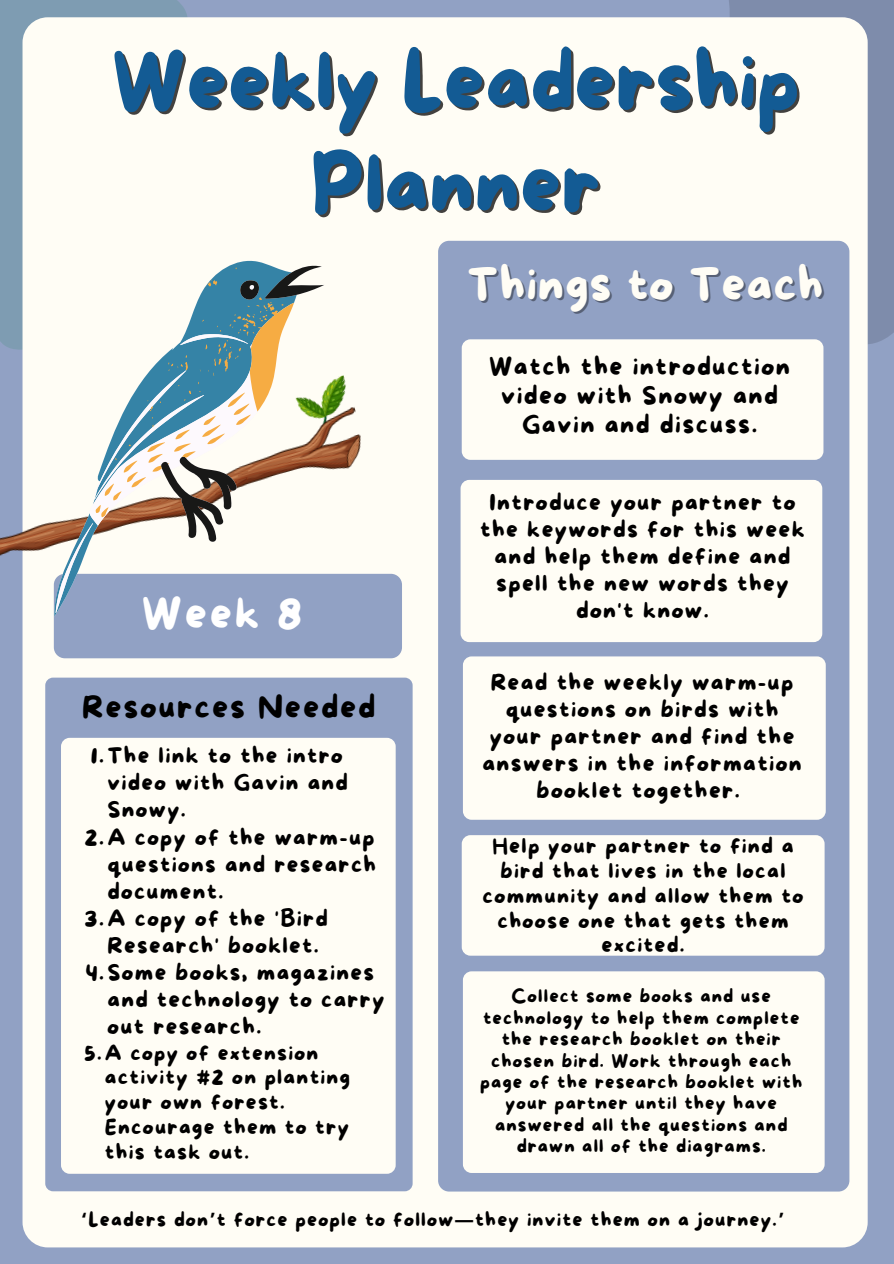
<style>
.page{position:relative;width:894px;height:1264px;background:#fff}
.page>*{position:absolute;margin:0;border:0;box-sizing:border-box;transform-origin:0 0}
.t1{font:80.7px/102.4px "More Sugar";color:#135b94;text-align:center}
.t2{font:46.8px "More Sugar";letter-spacing:.02em;color:#fffdf5}
.t3{font:43.5px "More Sugar";color:#fff}
.t4{font:31.5px "More Sugar";letter-spacing:.06em;color:#000}
.t5{font:25.2px/29.2px "More Sugar";letter-spacing:.06em;color:#000;text-align:center}
.t6{font:22.95px/27px "More Sugar";letter-spacing:.06em;color:#000;text-align:center}
.t7{font:22.5px "More Sugar";letter-spacing:.06em;color:#000}
.t8{font:21.45px/24.8px "More Sugar";letter-spacing:.06em;color:#000;text-align:center}
.t9{font:21px/24.8px "More Sugar";letter-spacing:.06em;color:#000}
.t10{font:19.5px "More Sugar";letter-spacing:.06em;color:#000}
.t11{font:18.45px/21.5px "More Sugar";letter-spacing:.06em;color:#000;text-align:center}
.s1{font-family:"Noto Sans Gurmukhi";font-weight:700}
</style>
<div class="page">
<div style="left:0;top:0;width:893px;height:1263px;background:#91a1c4"></div>
<div style="left:0;top:0;width:187px;height:359px;background:#7e9cb2"></div>
<svg style="left:729px;top:0;width:164px;height:374px;fill:#7e8cab"></svg>
<div style="left:23px;top:17px;width:844px;height:1230px;background:#fffdf5;border-radius:25px"></div>
<div style="left:438px;top:241px;width:411px;height:950px;background:#91a1c4;border-radius:11px"></div>
<div style="left:461px;top:339px;width:362px;height:121px;background:#fffdf5;border-radius:9px"></div>
<div style="left:460px;top:480px;width:362px;height:162px;background:#fffdf5;border-radius:9px"></div>
<div style="left:463px;top:656px;width:362px;height:163px;background:#fffdf5;border-radius:9px"></div>
<div style="left:461px;top:835px;width:363px;height:120px;background:#fffdf5;border-radius:9px"></div>
<div style="left:463px;top:971px;width:361px;height:201px;background:#fffdf5;border-radius:9px"></div>
<div style="left:45px;top:677px;width:367px;height:514px;background:#91a1c4;border-radius:8px"></div>
<div style="left:61px;top:737px;width:334px;height:436px;background:#fffdf5;border-radius:9px"></div>
<div style="left:54px;top:574px;width:348px;height:84px;background:#91a1c4;border-radius:11px"></div>
<img style="left:0;top:375px;width:382px;height:323px">
<svg style="left:296px;top:542px;width:28px;height:74px"></svg>
<svg style="left:54px;top:260px;width:242px;height:356px"></svg>
<svg style="left:56px;top:285px;width:201px;height:328px"></svg>
<svg style="left:161px;top:265px;width:163px;height:277px"></svg>
<svg style="left:96px;top:268px;width:198px;height:249px"></svg>
<h1 class="t1" style="left:111px;top:35px;width:689px">Weekly Leadership<br>Planner</h1>
<h2 class="t2" style="left:467px;top:259px;width:358px">Things to Teach</h2>
<h3 class="t3" style="left:142px;top:589px;width:162px">Week 8</h3>
<h3 class="t4" style="left:82px;top:690px;width:294px">Resources Needed</h3>
<p class="t7" style="left:91px;top:743px;width:253px">1.The link to the intro</p>
<p class="t7" style="left:107px;top:770px;width:242px">video with Gavin and</p>
<p class="t7" style="left:107px;top:797px;width:80px">Snowy.</p>
<p class="t7" style="left:85px;top:824px;width:291px">2.A copy of the warm-up</p>
<p class="t7" style="left:107px;top:851px;width:270px">questions and research</p>
<p class="t7" style="left:107px;top:878px;width:117px">document.</p>
<p class="t7" style="left:85px;top:905px;width:245px">3.A copy of the 'Bird</p>
<p class="t7" style="left:107px;top:933px;width:213px">Research' booklet.</p>
<p class="t7" style="left:85px;top:960px;width:290px">4.Some books, magazines</p>
<p class="t7" style="left:107px;top:987px;width:278px">and technology to carry</p>
<p class="t7" style="left:107px;top:1014px;width:155px">out research.</p>
<p class="t9" style="left:105px;top:1041px;width:247px;text-indent:-21px">5.A copy of extension activity #2 on planting your own forest.<br>Encourage them to try this task out.</p>
<h3 class="t5" style="left:489px;top:353px;width:302px">Watch the introduction video with Snowy and<br>Gavin and discuss.</h3>
<p class="t6" style="left:480px;top:490px;width:326px">Introduce your partner to the keywords for this week and help them define and spell the new words they don't know.</p>
<p class="t6" style="left:482px;top:669px;width:321px">Read the weekly warm-up questions on birds with your partner and find the answers in the information booklet together.</p>
<p class="t8" style="left:482px;top:835px;width:322px">Help your partner to find a bird that lives in the local community and allow them to choose one that gets them excited.</p>
<p class="t11" style="left:480px;top:986px;width:323px">Collect some books and use technology to help them complete the research booklet on their chosen bird. Work through each page of the research booklet with your partner until they have answered all the questions and drawn all of the diagrams.</p>
<p class="t10" style="left:81px;top:1209px;width:705px"><span class="s1">‘</span>Leaders don<span class="s1">’</span>t force people to follow<span class="s1">—</span>they invite them on a journey.<span class="s1">’</span></p>
</div>
